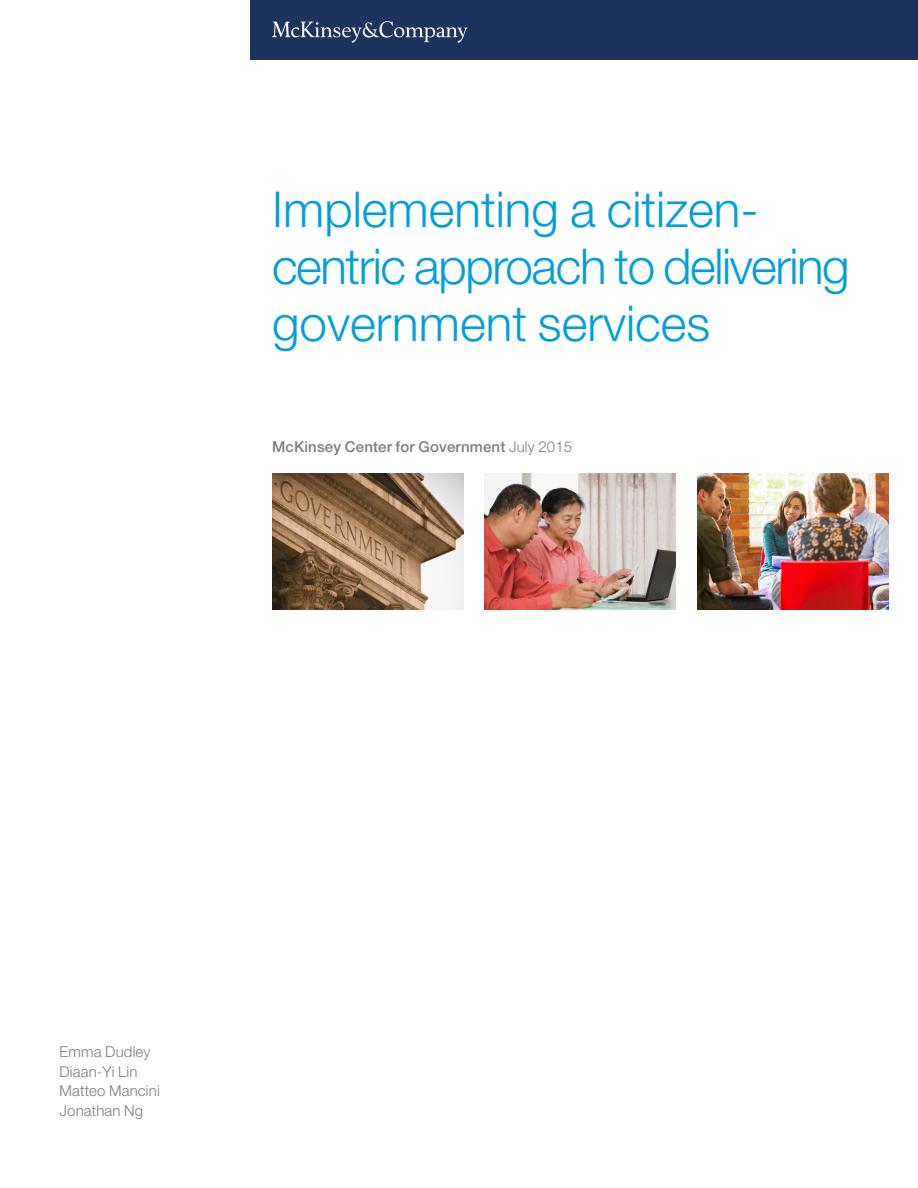
<style>
.page{position:relative;width:918px;height:1188px;background:#fff}
.page>*{position:absolute;margin:0;border:0;box-sizing:border-box;transform-origin:0 0}
.Cover___Document_Tit{font:300 49.5px/57px "Helvetica Neue LT Std";color:#009fda}
.Cover_body_style{font:300 15px "Helvetica Neue LT Std";letter-spacing:.01em;color:#7a7c7f}
.Cover_body_style-2{font:500 15px "Helvetica Neue LT Std";letter-spacing:.01em;color:#7a7c7f}
.s1{font-weight:300}
</style>
<div class="page">
<img style="left:272px;top:474px;width:191px;height:136px">
<img style="left:485px;top:474px;width:191px;height:136px">
<img style="left:697px;top:474px;width:191px;height:136px">
<div style="left:251px;top:0;width:667px;height:60px;background:#1c335e"></div>
<svg style="left:272px;top:21px;width:196px;height:22px"></svg>
<h1 class="Cover___Document_Tit" style="left:272px;top:180px;width:579px">Implementing a citizen&shy;centric approach to delivering government services</h1>
<p class="Cover_body_style-2" style="left:272px;top:438px;width:302px">McKinsey Center for Government <span class="s1">July 2015</span></p>
<p class="Cover_body_style" style="left:60px;top:1043px;width:92px">Emma Dudley</p>
<p class="Cover_body_style" style="left:60px;top:1062px;width:79px">Diaan-Yi Lin</p>
<p class="Cover_body_style" style="left:60px;top:1082px;width:102px">Matteo Mancini</p>
<p class="Cover_body_style" style="left:60px;top:1101px;width:85px">Jonathan Ng</p>
</div>
